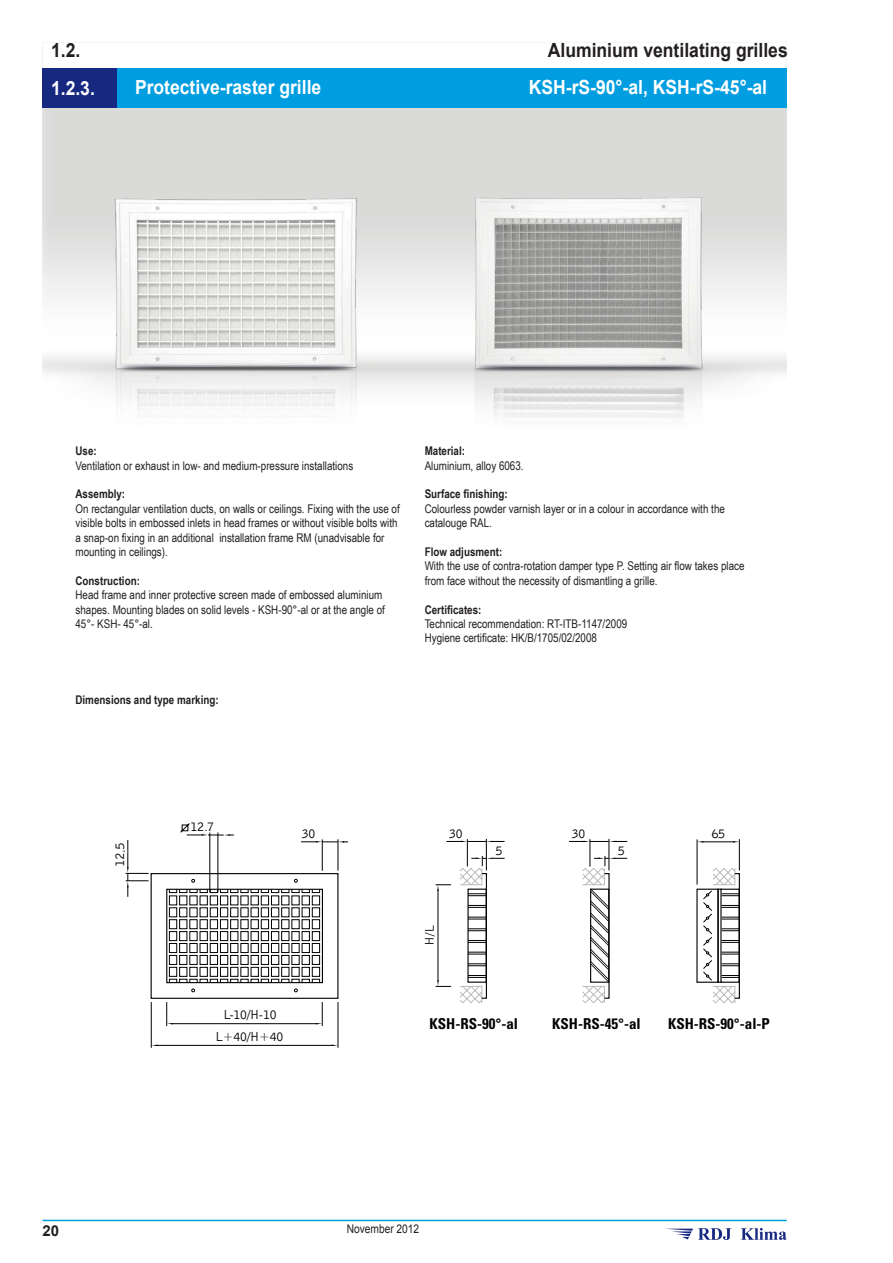
<style>
.page{position:relative;width:893px;height:1263px;background:#fff}
.page>*{position:absolute;margin:0;border:0;box-sizing:border-box;transform-origin:0 0}
.Naglowek3{font:700 19.5px "Arial";color:#fff;scale:.9 1}
.Naglowek_2{font:700 19.5px "Arial";color:#231f20;scale:.9 1}
.t1{font:700 condensed 15px "Univers Pl LT";color:#000}
.t2{font:700 15px "Arial";color:#231f20}
.t3{font:13.5px "Bell Gothic EU Normal";letter-spacing:-.05em;color:#000}
.Tekst{font:12px/14.4px "Arial Narrow";color:#231f20}
.Tekst_bold{font:700 12px "Arial Narrow";color:#231f20}
.t4{font:12px "Arial";color:#231f20;scale:.85 1}
.t5{font:12px "Arial";color:#231f20}
</style>
<div class="page">
<hr style="left:43px;top:1220px;width:744px;height:1px;background:#009ee0">
<svg style="left:665px;top:1228px;width:122px;height:12px"></svg>
<img style="left:87px;top:198px;width:298px;height:216px">
<img style="left:439px;top:198px;width:298px;height:220px">
<hr style="left:151px;top:1002px;width:1px;height:46px;background:#000">
<hr style="left:338px;top:1002px;width:1px;height:46px;background:#000">
<hr style="left:156px;top:1045px;width:177px;height:1px;background:#000">
<svg style="left:425px;top:839px;width:80px;height:164px"></svg>
<svg style="left:569px;top:839px;width:58px;height:164px"></svg>
<hr style="left:697px;top:839px;width:1px;height:46px;background:#000">
<hr style="left:739px;top:839px;width:1px;height:31px;background:#000">
<hr style="left:702px;top:841px;width:32px;height:1px;background:#000">
<svg style="left:703px;top:868px;width:37px;height:135px"></svg>
<div style="left:43px;top:68px;width:74px;height:40px;background:#172881"></div>
<div style="left:117px;top:68px;width:670px;height:40px;background:#009ee0"></div>
<svg style="left:125px;top:823px;width:223px;height:203px"></svg>
<p class="Naglowek_2" style="left:51px;top:37px;width:34px">1.2.</p>
<p class="Naglowek_2" style="left:548px;top:37px;width:268px">Aluminium ventilating grilles</p>
<p class="Naglowek3" style="left:51px;top:75px;width:50px">1.2.3.</p>
<p class="Naglowek3" style="left:135px;top:75px;width:208px">Protective-raster grille</p>
<p class="Naglowek3" style="left:529px;top:75px;width:266px">KSH-rS-90°-al, KSH-rS-45°-al</p>
<p class="Tekst_bold" style="left:75px;top:442px;width:23px">Use:</p>
<p class="Tekst" style="left:75px;top:458px;width:279px">Ventilation or exhaust in low- and medium-pressure installations</p>
<p class="Tekst_bold" style="left:75px;top:485px;width:51px">Assembly:</p>
<p class="Tekst" style="left:75px;top:501px;width:326px">On rectangular ventilation ducts, on walls or ceilings. Fixing with the use of visible bolts in embossed inlets in head frames or without visible bolts with a snap-on fixing in an additional installation frame RM (unadvisable for mounting in ceilings).</p>
<p class="Tekst_bold" style="left:75px;top:571px;width:66px">Construction:</p>
<p class="Tekst" style="left:75px;top:587px;width:311px">Head frame and inner protective screen made of embossed aluminium shapes. Mounting blades on solid levels - KSH-90°-al or at the angle of<br>45°- KSH- 45°-al.</p>
<p class="Tekst_bold" style="left:75px;top:691px;width:145px">Dimensions and type marking:</p>
<p class="Tekst_bold" style="left:425px;top:442px;width:42px">Material:</p>
<p class="Tekst" style="left:425px;top:458px;width:100px">Aluminium, alloy 6063.</p>
<p class="Tekst_bold" style="left:425px;top:485px;width:85px">Surface finishing:</p>
<p class="Tekst" style="left:425px;top:501px;width:302px">Colourless powder varnish layer or in a colour in accordance with the catalouge RAL.</p>
<p class="Tekst_bold" style="left:425px;top:543px;width:79px">Flow adjusment:</p>
<p class="Tekst" style="left:425px;top:559px;width:321px">With the use of contra-rotation damper type P. Setting air flow takes place from face without the necessity of dismantling a grille.</p>
<p class="Tekst_bold" style="left:425px;top:600px;width:58px">Certificates:</p>
<p class="Tekst" style="left:425px;top:616px;width:204px">Technical recommendation: RT-ITB-1147/2009</p>
<p class="Tekst" style="left:425px;top:631px;width:174px">Hygiene certificate: HK/B/1705/02/2008</p>
<p class="t3" style="left:111px;top:867px;width:26px;rotate:-90deg">12,5</p>
<p class="t5" style="left:113px;top:853px;width:5px;rotate:-90deg">.</p>
<p class="t3" style="left:190px;top:818px;width:26px">12,7</p>
<p class="t5" style="left:204px;top:819px;width:5px">.</p>
<p class="t3" style="left:301px;top:825px;width:16px">30</p>
<p class="t3" style="left:449px;top:825px;width:16px">30</p>
<p class="t3" style="left:495px;top:842px;width:9px">5</p>
<p class="t3" style="left:571px;top:825px;width:16px">30</p>
<p class="t3" style="left:618px;top:842px;width:9px">5</p>
<p class="t3" style="left:711px;top:825px;width:16px">65</p>
<p class="t3" style="left:223px;top:1006px;width:55px">L-10/H-10</p>
<p class="t3" style="left:215px;top:1028px;width:70px">L+40/H+40</p>
<p class="t1" style="left:430px;top:1014px;width:90px">KSH-rS-90°-al</p>
<p class="t1" style="left:552px;top:1014px;width:90px">KSH-rS-45°-al</p>
<p class="t1" style="left:668px;top:1014px;width:103px">KSH-rS-90°-al-P</p>
<p class="t2" style="left:43px;top:1220px;width:18px">20</p>
<p class="t4" style="left:347px;top:1221px;width:87px">November 2012</p>
</div>
